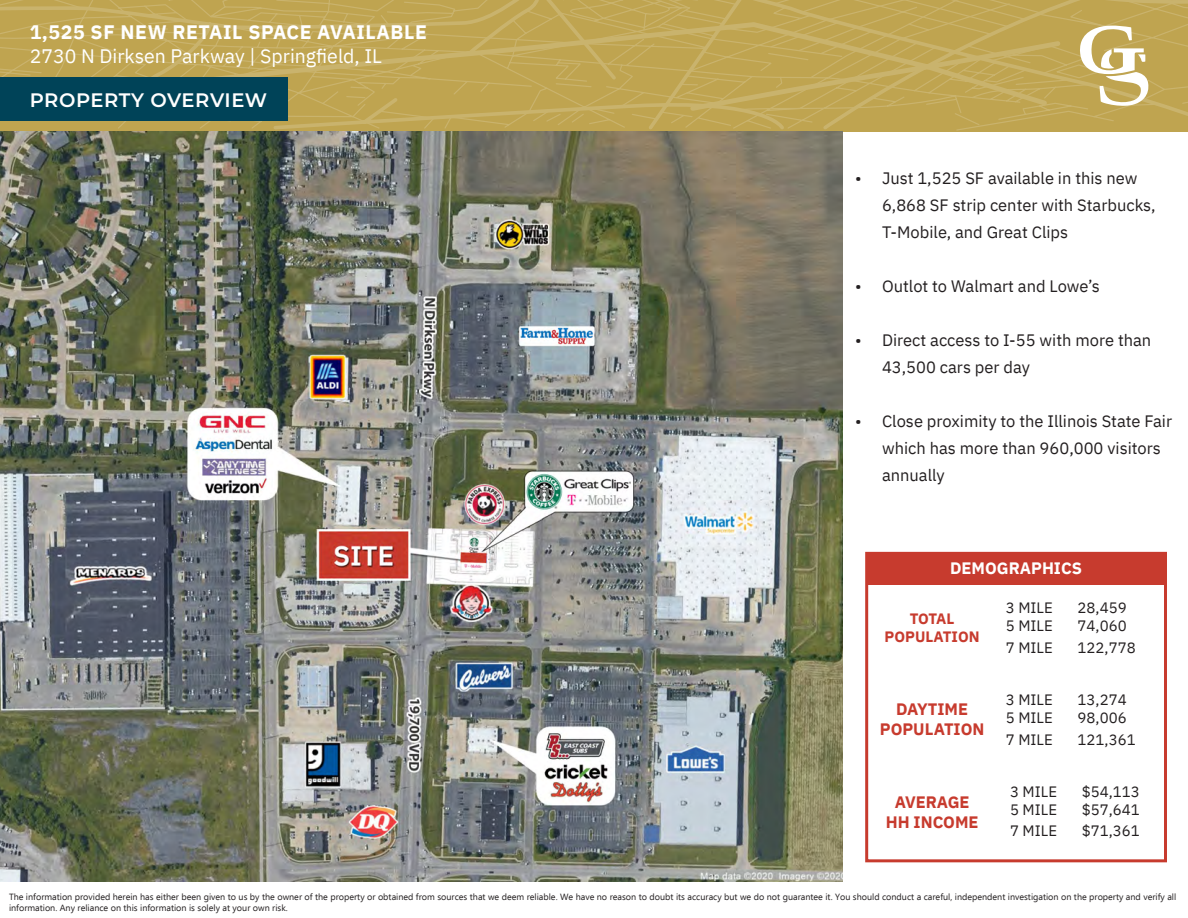
<style>
.page{position:relative;width:1188px;height:918px;background:#fff}
.page>*{position:absolute;margin:0;border:0;box-sizing:border-box;transform-origin:0 0}
.Title_of_leasing_pag{font:19.5px "IBM Plex Sans";color:#fff}
.Title_of_leasing_pag-2{font:700 19.5px "IBM Plex Sans";letter-spacing:.03em;color:#fff}
.Title_of_leasing_pag-3{font:600 19.5px "Montserrat";letter-spacing:.02em;color:#fff}
.t1{font:16.5px/27px "IBM Plex Sans";color:#231f20}
.t2{font:700 16.5px "IBM Plex Sans";color:#c73b2e}
.t3{font:700 16.5px "IBM Plex Sans";color:#fff}
.t4{font:15px "IBM Plex Sans";color:#231f20}
.t5{font:700 15px "IBM Plex Sans";color:#c73b2e}
.t6{font:9px/10.8px "Ebrima";color:#231f20}
</style>
<div class="page">
<svg style="left:0;top:0;width:1188px;height:133px;background:#c0a655"></svg>
<svg style="left:0;top:0;width:1063px;height:113px;background:#c1a755"></svg>
<svg style="left:1080px;top:25px;width:69px;height:81px"></svg>
<div style="left:0;top:77px;width:288px;height:44px;background:#004358"></div>
<img style="left:0;top:131px;width:842px;height:751px">
<div style="left:865px;top:552px;width:302px;height:310px;border:3px solid #c73b2e"></div>
<div style="left:867px;top:553px;width:300px;height:32px;background:#c73b2e"></div>
<p class="Title_of_leasing_pag-2" style="left:30px;top:17px;width:399px">1,525 SF NEW RETAIL SPACE AVAILABLE</p>
<p class="Title_of_leasing_pag" style="left:30px;top:41px;width:354px">2730 N Dirksen Parkway | Springfield, IL</p>
<p class="Title_of_leasing_pag-3" style="left:30px;top:86px;width:239px">PROPERTY OVERVIEW</p>
<p class="t1" style="left:882px;top:164px;width:275px;text-indent:-27px">• Just 1,525 SF available in this new<br>6,868 SF strip center with Starbucks,<br>T-Mobile, and Great Clips</p>
<p class="t1" style="left:855px;top:272px;width:246px">• Outlot to Walmart and Lowe’s</p>
<p class="t1" style="left:882px;top:326px;width:271px;text-indent:-27px">• Direct access to I-55 with more than<br>43,500 cars per day</p>
<p class="t1" style="left:882px;top:407px;width:292px;text-indent:-27px">• Close proximity to the Illinois State Fair which has more than 960,000 visitors annually</p>
<p class="t3" style="left:950px;top:555px;width:134px">DEMOGRAPHICS</p>
<p class="t5" style="left:910px;top:607px;width:46px">TOTAL</p>
<p class="t5" style="left:885px;top:625px;width:97px">POPULATION</p>
<p class="t2" style="left:896px;top:696px;width:74px">DAYTIME</p>
<p class="t2" style="left:880px;top:716px;width:106px">POPULATION</p>
<p class="t2" style="left:895px;top:789px;width:76px">AVERAGE</p>
<p class="t2" style="left:886px;top:809px;width:94px">HH INCOME</p>
<p class="t4" style="left:1006px;top:597px;width:48px">3 MILE</p>
<p class="t4" style="left:1078px;top:597px;width:51px">28,459</p>
<p class="t4" style="left:1006px;top:615px;width:48px">5 MILE</p>
<p class="t4" style="left:1078px;top:615px;width:51px">74,060</p>
<p class="t4" style="left:1006px;top:636px;width:48px">7 MILE</p>
<p class="t4" style="left:1078px;top:636px;width:60px">122,778</p>
<p class="t4" style="left:1006px;top:688px;width:48px">3 MILE</p>
<p class="t4" style="left:1078px;top:688px;width:51px">13,274</p>
<p class="t4" style="left:1006px;top:706px;width:48px">5 MILE</p>
<p class="t4" style="left:1078px;top:706px;width:51px">98,006</p>
<p class="t4" style="left:1006px;top:728px;width:48px">7 MILE</p>
<p class="t4" style="left:1078px;top:728px;width:60px">121,361</p>
<p class="t4" style="left:1010px;top:780px;width:48px">3 MILE</p>
<p class="t4" style="left:1082px;top:780px;width:60px">$54,113</p>
<p class="t4" style="left:1010px;top:798px;width:48px">5 MILE</p>
<p class="t4" style="left:1082px;top:798px;width:60px">$57,641</p>
<p class="t4" style="left:1010px;top:819px;width:48px">7 MILE</p>
<p class="t4" style="left:1082px;top:819px;width:60px">$71,361</p>
<p class="t6" style="left:9px;top:891px;width:1169px">The information provided herein has either been given to us by the owner of the property or obtained from sources that we deem reliable. We have no reason to doubt its accuracy but we do not guarantee it. You should conduct a careful, independent investigation on the property and verify all information. Any reliance on this information is solely at your own risk.</p>
</div>
